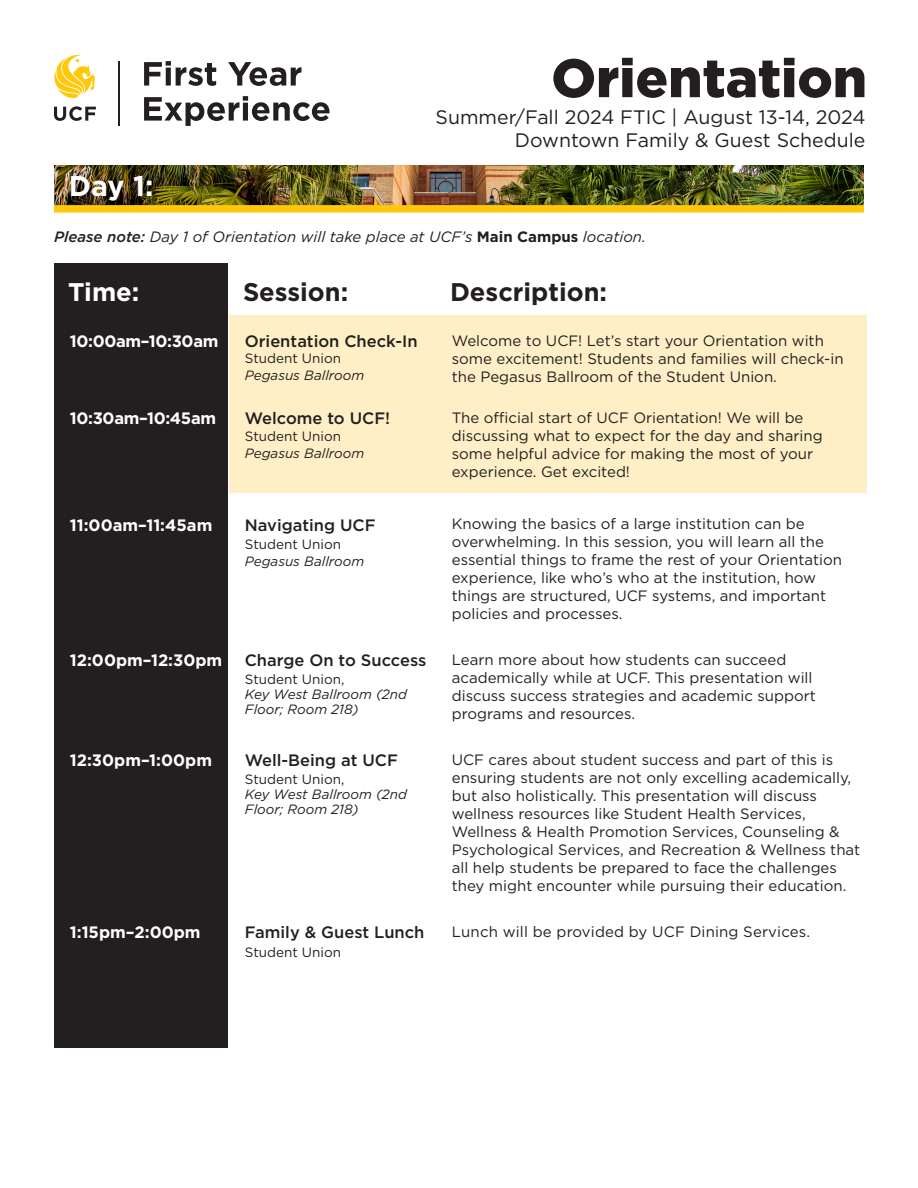
<style>
.page{position:relative;width:918px;height:1188px;background:#fff}
.page>*{position:absolute;margin:0;border:0;box-sizing:border-box;transform-origin:0 0}
.t1{font:900 54px "Gotham";color:#231f20}
.t2{font:700 28.5px "Gotham";color:#fff}
.t3{font:700 25.5px "Gotham";color:#231f20}
.t4{font:700 25.5px "Gotham";color:#fff}
.t5{font:19.5px "Gotham";color:#231f20}
.t6{font:500 16.5px "Gotham";color:#231f20}
.t7{font:700 16.5px "Gotham";color:#fff}
.t8{font:700 16.5px "Gotham";letter-spacing:-.02em;color:#fff}
.description{font:15px/18px "Gotham";color:#231f20}
.description-2{font:italic 15px "Gotham";color:#231f20}
.t9{font:italic 13.5px/15px "Gotham";color:#231f20}
.t10{font:13.5px "Gotham";color:#231f20}
.s1{font-weight:500}
.s2{font-weight:700;font-style:normal}
</style>
<div class="page">
<div style="left:229px;top:316px;width:637px;height:177px;background:#feefc6"></div>
<hr style="left:118px;top:61px;width:1px;height:64px;background:#231f20">
<svg style="left:54px;top:106px;width:42px;height:15px"></svg>
<svg style="left:54px;top:55px;width:41px;height:43px"></svg>
<svg style="left:74px;top:58px;width:7px;height:6px"></svg>
<svg style="left:144px;top:61px;width:72px;height:25px"></svg>
<svg style="left:228px;top:62px;width:74px;height:24px"></svg>
<svg style="left:144px;top:96px;width:186px;height:30px"></svg>
<div style="left:54px;top:264px;width:174px;height:784px;background:#231f20"></div>
<img style="left:54px;top:165px;width:810px;height:40px">
<div style="left:54px;top:205px;width:810px;height:8px;background:#fec80b"></div>
<p class="t1" style="left:551px;top:41px;width:317px">Orientation</p>
<p class="t5" style="left:436px;top:104px;width:431px">Summer/Fall 2024 FTIC | August 13-14, 2024</p>
<p class="t5" style="left:515px;top:128px;width:352px">Downtown Family &amp; Guest Schedule</p>
<p class="t2" style="left:69px;top:167px;width:86px">Day 1:</p>
<p class="description-2" style="left:54px;top:227px;width:593px"><span class="s1">Please note:</span> Day 1 of Orientation will take place at UCF’s <span class="s2">Main Campus</span> location.</p>
<p class="t4" style="left:68px;top:275px;width:73px">Time:</p>
<p class="t3" style="left:243px;top:275px;width:107px">Session:</p>
<p class="t3" style="left:450px;top:275px;width:159px">Description:</p>
<p class="t8" style="left:70px;top:330px;width:150px">10:00am–10:30am</p>
<p class="t10" style="left:245px;top:350px;width:98px">Student Union</p>
<p class="t9" style="left:245px;top:367px;width:121px">Pegasus Ballroom</p>
<p class="t6" style="left:245px;top:330px;width:174px">Orientation Check-In</p>
<p class="description" style="left:452px;top:331px;width:393px">Welcome to UCF! Let’s start your Orientation with some excitement! Students and families will check-in the Pegasus Ballroom of the Student Union.</p>
<p class="t8" style="left:70px;top:407px;width:148px">10:30am–10:45am</p>
<p class="t6" style="left:245px;top:407px;width:147px">Welcome to UCF!</p>
<p class="description" style="left:452px;top:408px;width:372px">The official start of UCF Orientation! We will be discussing what to expect for the day and sharing some helpful advice for making the most of your experience. Get excited!</p>
<p class="t10" style="left:245px;top:428px;width:98px">Student Union</p>
<p class="t9" style="left:245px;top:445px;width:121px">Pegasus Ballroom</p>
<p class="t7" style="left:70px;top:514px;width:144px">11:00am–11:45am</p>
<p class="t6" style="left:245px;top:514px;width:132px">Navigating UCF</p>
<p class="description" style="left:452px;top:515px;width:392px">Knowing the basics of a large institution can be overwhelming. In this session, you will learn all the essential things to frame the rest of your Orientation experience, like who’s who at the institution, how things are structured, UCF systems, and important policies and processes.</p>
<p class="t10" style="left:245px;top:536px;width:98px">Student Union</p>
<p class="t9" style="left:245px;top:553px;width:121px">Pegasus Ballroom</p>
<p class="t7" style="left:70px;top:650px;width:154px">12:00pm–12:30pm</p>
<p class="t6" style="left:245px;top:650px;width:183px">Charge On to Success</p>
<p class="description" style="left:452px;top:651px;width:366px">Learn more about how students can succeed academically while at UCF. This presentation will discuss success strategies and academic support programs and resources.</p>
<p class="t10" style="left:245px;top:671px;width:101px">Student Union,</p>
<p class="t9" style="left:245px;top:687px;width:164px">Key West Ballroom (2nd<br>Floor; Room 218)</p>
<p class="t7" style="left:70px;top:749px;width:144px">12:30pm–1:00pm</p>
<p class="t6" style="left:245px;top:749px;width:155px">Well-Being at UCF</p>
<p class="description" style="left:452px;top:750px;width:410px">UCF cares about student success and part of this is ensuring students are not only excelling academically, but also holistically. This presentation will discuss wellness resources like Student Health Services, Wellness &amp; Health Promotion Services, Counseling &amp; Psychological Services, and Recreation &amp; Wellness that all help students be prepared to face the challenges they might encounter while pursuing their education.</p>
<p class="t10" style="left:245px;top:770px;width:101px">Student Union,</p>
<p class="t9" style="left:245px;top:786px;width:164px">Key West Ballroom (2nd<br>Floor; Room 218)</p>
<p class="t7" style="left:70px;top:921px;width:132px">1:15pm–2:00pm</p>
<p class="t6" style="left:245px;top:922px;width:181px">Family &amp; Guest Lunch</p>
<p class="description" style="left:452px;top:922px;width:360px">Lunch will be provided by UCF Dining Services.</p>
<p class="t10" style="left:245px;top:944px;width:98px">Student Union</p>
</div>
